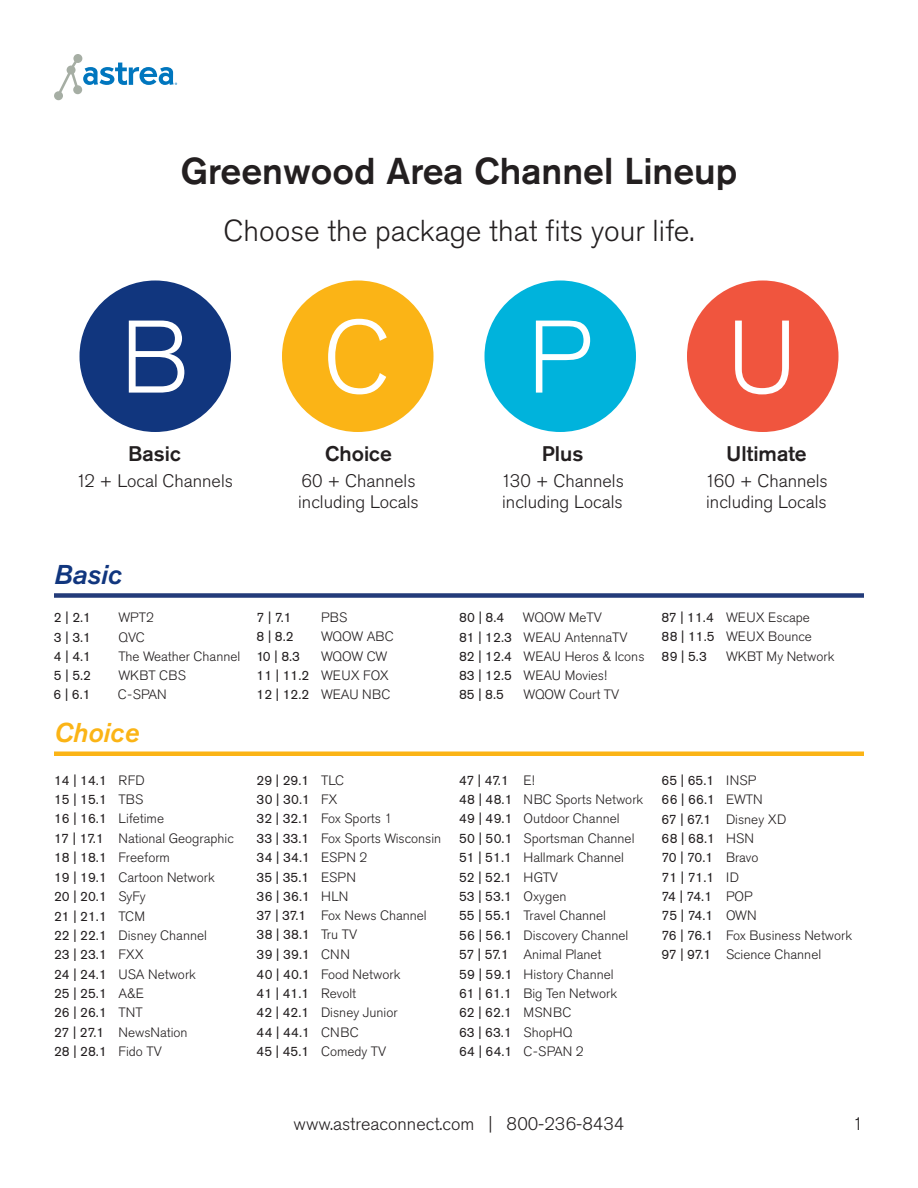
<style>
.page{position:relative;width:918px;height:1188px;background:#fff}
.page>*{position:absolute;margin:0;border:0;box-sizing:border-box;transform-origin:0 0}
.t1{font:300 102px "Akzidenz Grotesk Std";color:#fff}
.t2{font:500 37.05px "Akzidenz Grotesk Std";color:#231f20}
.t3{font:300 30px "Akzidenz Grotesk Std";color:#231f20}
.t4{font:italic 500 27px "Akzidenz Grotesk Std";color:#fbb416}
.t5{font:italic 500 27px "Akzidenz Grotesk Std";color:#11367e}
.t6{font:500 21px "Akzidenz Grotesk Std";color:#231f20}
.t7{font:300 18px/21.6px "Akzidenz Grotesk Std";color:#231f20}
.t8{font:300 13.5px/19.4px "Akzidenz Grotesk Std";color:#231f20}
.t9{font:13.5px/19.4px "Akzidenz Grotesk Std";color:#231f20}
.s1{font-weight:400}
.s2{font-weight:300}
</style>
<div class="page">
<div style="left:54px;top:593px;width:810px;height:5px;background:#233b7a"></div>
<hr style="left:54px;top:752px;width:810px;height:4px;background:#fbb416">
<div style="left:282px;top:280px;width:152px;height:152px;background:#fbb416;border-radius:50%"></div>
<div style="left:80px;top:280px;width:151px;height:152px;background:#11367e;border-radius:50%"></div>
<div style="left:484px;top:280px;width:152px;height:152px;background:#00b3dc;border-radius:50%"></div>
<div style="left:687px;top:280px;width:151px;height:152px;background:#f0553e;border-radius:50%"></div>
<svg style="left:54px;top:54px;width:123px;height:46px"></svg>
<h2 class="t2" style="left:180px;top:148px;width:559px">Greenwood Area Channel Lineup</h2>
<h3 class="t3" style="left:224px;top:213px;width:472px">Choose the package that fits your life.</h3>
<h1 class="t1" style="left:121px;top:300px;width:70px">B</h1>
<h1 class="t1" style="left:323px;top:300px;width:70px">C</h1>
<h1 class="t1" style="left:528px;top:300px;width:65px">P</h1>
<h1 class="t1" style="left:727px;top:300px;width:72px">U</h1>
<h3 class="t6" style="left:128px;top:441px;width:54px">Basic</h3>
<h3 class="t7" style="left:76px;top:470px;width:158px">12 + Local Channels</h3>
<h3 class="t6" style="left:325px;top:441px;width:68px">Choice</h3>
<h3 class="t7" style="left:298px;top:470px;width:122px">60 + Channels including Locals</h3>
<h3 class="t6" style="left:542px;top:441px;width:43px">Plus</h3>
<h3 class="t7" style="left:501px;top:470px;width:124px">130 + Channels including Locals</h3>
<h3 class="t6" style="left:726px;top:441px;width:82px">Ultimate</h3>
<h3 class="t7" style="left:705px;top:470px;width:124px">160 + Channels including Locals</h3>
<h3 class="t5" style="left:54px;top:559px;width:69px">Basic</h3>
<p class="t8" style="left:118px;top:607px;width:123px;line-height:19.8px">WPT2<br>QVC<br>The Weather Channel</p>
<p class="t9" style="left:54px;top:607px;width:39px;text-align:justify">2 | 2.1<br>3 | 3.1<br>4 | 4.1<br>5 | 5.2</p>
<p class="t8" style="left:118px;top:667px;width:69px;line-height:18.6px">WKBT CBS<br>C-SPAN</p>
<p class="t9" style="left:53px;top:685px;width:39px">6 | 6.1</p>
<p class="t9" style="left:256px;top:607px;width:45px;line-height:19.8px">7 | 7.1<br>8 | 8.2<br>10 | 8.3</p>
<p class="t9" style="left:257px;top:666px;width:54px;line-height:18.9px">11 | 11.2<br>12 | 12.2</p>
<p class="t8" style="left:321px;top:608px;width:74px">PBS<br>WQOW ABC</p>
<p class="t8" style="left:321px;top:647px;width:68px">WQOW CW</p>
<p class="t8" style="left:321px;top:666px;width:71px;line-height:18.9px">WEUX FOX<br>WEAU NBC</p>
<h3 class="t4" style="left:54px;top:718px;width:86px">Choice</h3>
<p class="t8" style="left:54px;top:771px;width:181px"><span class="s1">14 | 14.1</span> RFD<br><span class="s1">15 | 15.1</span> TBS<br><span class="s1">16 | 16.1</span> Lifetime<br><span class="s1">17 | 17.1</span> National Geographic<br><span class="s1">18 | 18.1</span> Freeform<br><span class="s1">19 | 19.1</span> Cartoon Network<br><span class="s1">20 | 20.1</span> SyFy<br><span class="s1">21 | 21.1</span> TCM<br><span class="s1">22 | 22.1</span> Disney Channel<br><span class="s1">23 | 23.1</span> FXX<br><span class="s1">24 | 24.1</span> USA Network<br><span class="s1">25 | 25.1</span> A&amp;E<br><span class="s1">26 | 26.1</span> TNT<br><span class="s1">27 | 27.1</span> NewsNation</p>
<p class="t8" style="left:257px;top:771px;width:186px"><span class="s1">29 | 29.1</span> TLC<br><span class="s1">30 | 30.1</span> FX<br><span class="s1">32 | 32.1</span> Fox Sports 1<br><span class="s1">33 | 33.1</span> Fox Sports Wisconsin<br><span class="s1">34 | 34.1</span> ESPN 2<br><span class="s1">35 | 35.1</span> ESPN<br><span class="s1">36 | 36.1</span> HLN<br><span class="s1">37 | 37.1</span> Fox News Channel<br><span class="s1">38 | 38.1</span> Tru TV</p>
<p class="t9" style="left:257px;top:945px;width:145px">39 | 39.1 <span class="s2">CNN<br></span>40 | 40.1 <span class="s2">Food Network</span></p>
<p class="t8" style="left:257px;top:1003px;width:143px"><span class="s1">42 | 42.1</span> Disney Junior<br><span class="s1">44 | 44.1</span> CNBC</p>
<p class="t9" style="left:257px;top:984px;width:101px">41 | 41.1 <span class="s2">Revolt</span></p>
<p class="t9" style="left:54px;top:1042px;width:109px">28 | 28.1 <span class="s2">Fido TV</span></p>
<p class="t8" style="left:257px;top:1042px;width:131px"><span class="s1">45 | 45.1</span> Comedy TV</p>
<p class="t8" style="left:459px;top:608px;width:187px"><span class="s1">80 | 8.4<br>81 | 12.3</span> WEAU AntennaTV<br><span class="s1">82 | 12.4</span> WEAU Heros &amp; Icons<br><span class="s1">83 | 12.5</span> WEAU Movies!<br><span class="s1">85 | 8.5</span></p>
<p class="t8" style="left:523px;top:608px;width:80px">WQOW MeTV</p>
<p class="t8" style="left:524px;top:685px;width:97px">WQOW Court TV</p>
<p class="t9" style="left:662px;top:607px;width:152px">87 | 11.4 <span class="s2">WEUX Escape<br></span>88 | 11.5 <span class="s2">WEUX Bounce<br></span>89 | 5.3</p>
<p class="t8" style="left:726px;top:647px;width:110px">WKBT My Network</p>
<p class="t8" style="left:459px;top:771px;width:186px"><span class="s1">47 | 47.1</span> E!<br><span class="s1">48 | 48.1</span> NBC Sports Network<br><span class="s1">49 | 49.1</span> Outdoor Channel<br><span class="s1">50 | 50.1</span> Sportsman Channel<br><span class="s1">51 | 51.1</span> Hallmark Channel<br><span class="s1">52 | 52.1</span> HGTV<br><span class="s1">53 | 53.1</span> Oxygen<br><span class="s1">55 | 55.1</span> Travel Channel<br><span class="s1">56 | 56.1</span> Discovery Channel<br><span class="s1">57 | 57.1</span> Animal Planet<br><span class="s1">59 | 59.1</span> History Channel<br><span class="s1">61 | 61.1</span> Big Ten Network<br><span class="s1">62 | 62.1</span> MSNBC<br><span class="s1">63 | 63.1</span> ShopHQ<br><span class="s1">64 | 64.1</span> C-SPAN 2</p>
<p class="t9" style="left:662px;top:770px;width:192px">65 | 65.1 <span class="s2">INSP<br></span>66 | 66.1 <span class="s2">EWTN<br></span>67 | 67.1 <span class="s2">Disney XD<br></span>68 | 68.1 <span class="s2">HSN<br></span>70 | 70.1 <span class="s2">Bravo<br></span>71 | 71.1 <span class="s2">ID<br></span>74 | 74.1 <span class="s2">POP<br></span>75 | 74.1 <span class="s2">OWN<br></span>76 | 76.1 <span class="s2">Fox Business Network<br></span>97 | 97.1 <span class="s2">Science Channel</span></p>
<h3 class="t7" style="left:294px;top:1113px;width:332px">www.astreaconnect.com | 800-236-8434</h3>
<h3 class="t7" style="left:853px;top:1113px;width:12px">1</h3>
</div>
